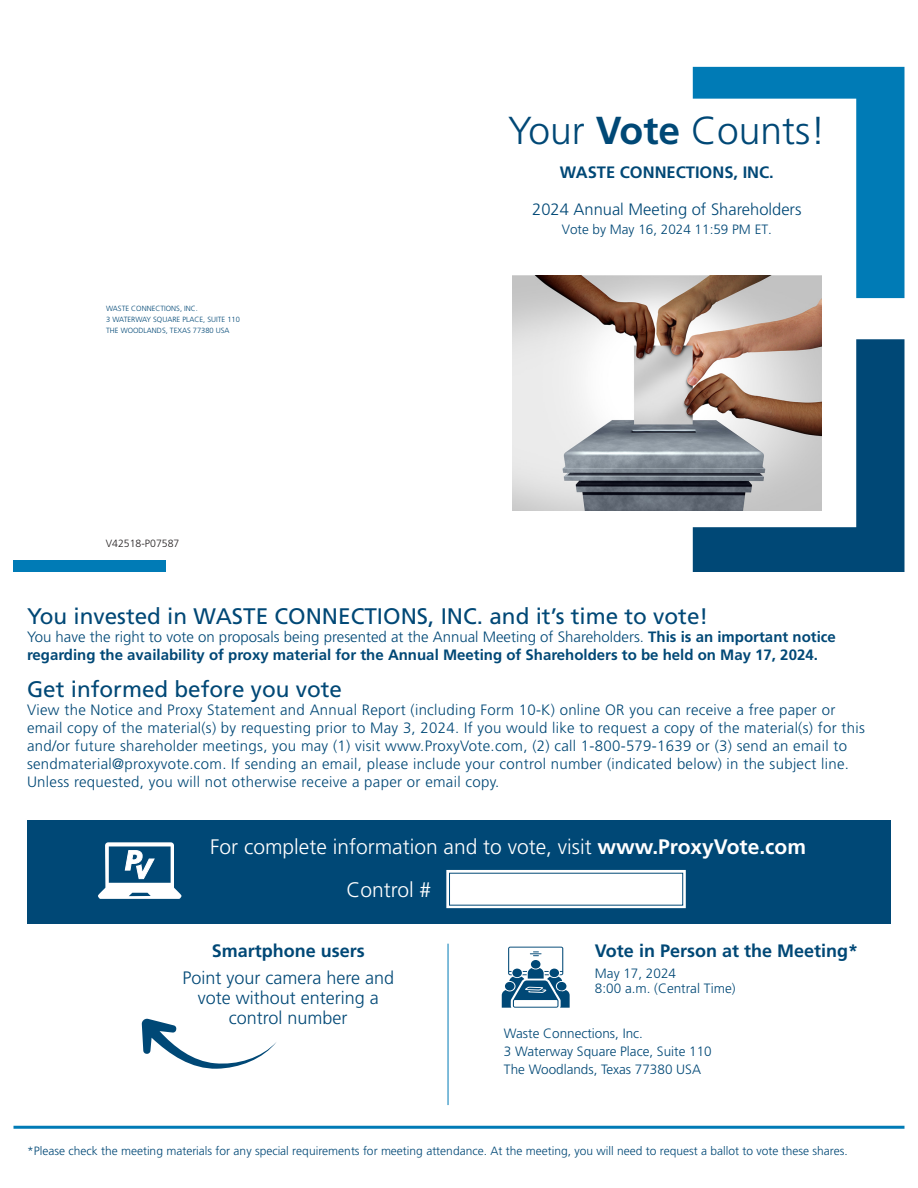
<style>
.page{position:relative;width:918px;height:1188px;background:#fff}
.page>*{position:absolute;margin:0;border:0;box-sizing:border-box;transform-origin:0 0}
.t1{font:300 39px "Frutiger";color:#004876}
.t2{font:22.5px "Frutiger";color:#004876}
.t3{font:300 21px "Frutiger";color:#fff}
.t4{font:300 18px/19.8px "Frutiger";color:#004876;text-align:center}
.t5{font:700 18px "Frutiger";color:#004876}
.t6{font:300 16.5px "Frutiger";color:#004876}
.t7{font:700 16.5px "Frutiger";color:#004876}
.t8{font:300 15px/18px "Frutiger";letter-spacing:.02em;color:#004876}
.t9{font:700 15px/18px "Frutiger";color:#004876}
.Arial_9{font:300 13.5px "Frutiger";color:#004876}
.t10{font:300 12px "Frutiger";color:#004876}
.t11{font:300 10.5px "Frutiger";color:#231f20}
.t12{font:300 7.5px "Frutiger";color:#004876}
.s1{font-weight:700}
.s2{font-weight:300}
</style>
<div class="page">
<svg style="left:693px;top:67px;width:211px;height:231px"></svg>
<svg style="left:693px;top:339px;width:211px;height:233px;fill:#004876"></svg>
<img style="left:512px;top:276px;width:310px;height:234px">
<div style="left:14px;top:561px;width:152px;height:11px;background:#007bb6"></div>
<svg style="left:502px;top:947px;width:68px;height:61px"></svg>
<hr style="left:448px;top:944px;width:1px;height:161px;background:#007bb6">
<hr style="left:14px;top:1126px;width:890px;height:3px;background:#007bb6">
<svg style="left:142px;top:1019px;width:135px;height:50px"></svg>
<div style="left:27px;top:820px;width:864px;height:104px;background:#004876"></div>
<div style="left:446px;top:870px;width:240px;height:38px;background:#fff;border:2px solid #fff"></div>
<svg style="left:98px;top:842px;width:83px;height:57px"></svg>
<p class="t1" style="left:508px;top:109px;width:319px">Your <span class="s1">Vote</span> Counts!</p>
<p class="t12" style="left:106px;top:304px;width:93px">WASTE CONNECTIONS, INC.</p>
<p class="t12" style="left:106px;top:315px;width:135px">3 WATERWAY SQUARE PLACE, SUITE 110</p>
<p class="t12" style="left:106px;top:326px;width:125px">THE WOODLANDS, TEXAS 77380 USA</p>
<p class="t11" style="left:106px;top:538px;width:75px">V42518-P07587</p>
<p class="t7" style="left:560px;top:162px;width:215px">WASTE CONNECTIONS, INC.</p>
<p class="t6" style="left:532px;top:200px;width:271px">2024 Annual Meeting of Shareholders</p>
<p class="Arial_9" style="left:562px;top:222px;width:212px">Vote by May 16, 2024 11:59 PM ET.</p>
<p class="t2" style="left:27px;top:603px;width:683px">You invested in WASTE CONNECTIONS, INC. and it’s time to vote!</p>
<p class="t9" style="left:27px;top:628px;width:810px"><span class="s2">You have the right to vote on proposals being presented at the Annual Meeting of Shareholders.</span> This is an important notice regarding the availability of proxy material for the Annual Meeting of Shareholders to be held on May 17, 2024.</p>
<p class="t2" style="left:27px;top:676px;width:317px">Get informed before you vote</p>
<p class="t8" style="left:27px;top:701px;width:839px">View the Notice and Proxy Statement and Annual Report (including Form 10-K) online OR you can receive a free paper or email copy of the material(s) by requesting prior to May 3, 2024. If you would like to request a copy of the material(s) for this and/or future shareholder meetings, you may (1) visit www.ProxyVote.com, (2) call 1-800-579-1639 or (3) send an email to sendmaterial@proxyvote.com. If sending an email, please include your control number (indicated below) in the subject line.<br>Unless requested, you will not otherwise receive a paper or email copy.</p>
<p class="t3" style="left:210px;top:835px;width:597px">For complete information and to vote, visit <span class="s1">www.ProxyVote.com</span></p>
<p class="t3" style="left:346px;top:878px;width:86px">Control #</p>
<p class="t5" style="left:212px;top:940px;width:155px">Smartphone users</p>
<p class="t4" style="left:182px;top:968px;width:213px">Point your camera here and vote without entering a control number</p>
<p class="t5" style="left:595px;top:940px;width:265px">Vote in Person at the Meeting*</p>
<p class="Arial_9" style="left:595px;top:966px;width:83px">May 17, 2024</p>
<p class="Arial_9" style="left:595px;top:981px;width:142px">8:00 a.m. (Central Time)</p>
<p class="Arial_9" style="left:504px;top:1025px;width:141px">Waste Connections, Inc.</p>
<p class="Arial_9" style="left:504px;top:1043px;width:209px">3 Waterway Square Place, Suite 110</p>
<p class="Arial_9" style="left:504px;top:1061px;width:199px">The Woodlands, Texas 77380 USA</p>
<p class="t10" style="left:27px;top:1144px;width:822px">*Please check the meeting materials for any special requirements for meeting attendance. At the meeting, you will need to request a ballot to vote these shares.</p>
</div>
